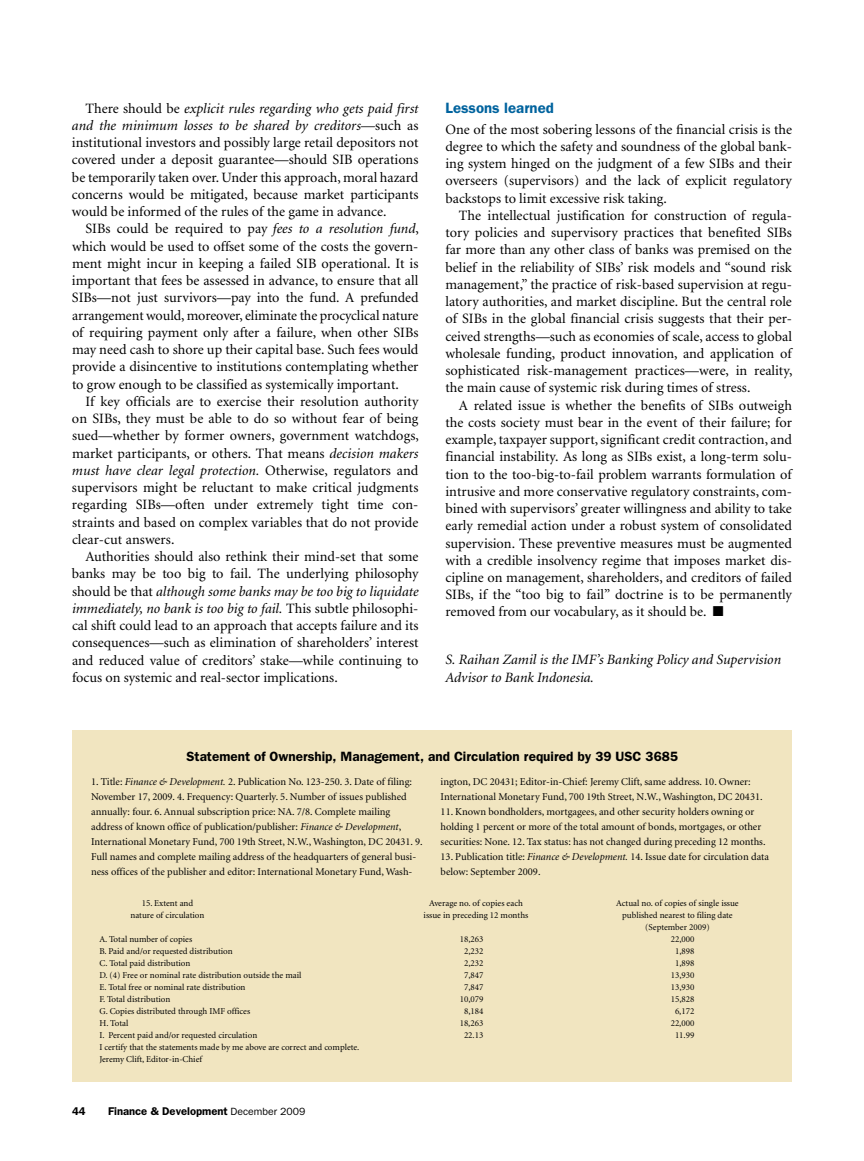
<style>
.page{position:relative;width:864px;height:1161px;background:#fff}
.page>*{position:absolute;margin:0;border:0;box-sizing:border-box;transform-origin:0 0}
.t1{font:600 15px "Franklin Gothic";color:#00639e}
.t2{font:14.25px/17.2px "Minion";color:#000;text-align:justify}
.t3{font:italic 14.25px/17.2px "Minion";color:#000}
.t4{font:600 13.5px "Franklin Gothic";color:#000}
.t5{font:600 11.25px "Franklin Gothic";color:#000}
.t6{font:10.5px/15px "Minion";color:#000}
.t7{font:9px/12px "Minion";color:#000;text-align:center}
.s1{font-style:italic}
.s2{font-weight:400;font-size:10.5px}
</style>
<div class="page">
<div style="left:72px;top:730px;width:719px;height:352px;background:#f1e5c0"></div>
<p class="t2" style="left:72px;top:100px;width:348px;text-indent:14px">There should be <span class="s1">explicit rules regarding who gets paid first and the minimum losses to be shared by creditors—</span>such as institutional investors and possibly large retail depositors not covered under a deposit guarantee—should SIB operations be temporarily taken over. Under this approach, moral hazard concerns would be mitigated, because market participants would be informed of the rules of the game in advance.</p>
<p class="t2" style="left:72px;top:221px;width:348px;text-indent:13px">SIBs could be required to pay <span class="s1">fees to a resolution fund</span>, which would be used to offset some of the costs the govern&shy;ment might incur in keeping a failed SIB operational. It is important that fees be assessed in advance, to ensure that all SIBs—not just survivors—pay into the fund. A prefunded arrangement would, moreover, eliminate the procyclical nature of requiring payment only after a failure, when other SIBs may need cash to shore up their capital base. Such fees would provide a disincentive to institutions contemplating whether to grow enough to be classified as systemically important.</p>
<p class="t2" style="left:72px;top:393px;width:348px;text-indent:14px">If key officials are to exercise their resolution authority on SIBs, they must be able to do so without fear of being sued—whether by former owners, government watchdogs, market participants, or others. That means <span class="s1">decision makers must have clear legal protection.</span> Otherwise, regulators and supervisors might be reluctant to make critical judgments regarding SIBs—often under extremely tight time con&shy;straints and based on complex variables that do not provide clear-cut answers.</p>
<p class="t2" style="left:72px;top:549px;width:348px;text-indent:14px">Authorities should also rethink their mind-set that some banks may be too big to fail. The underlying philosophy should be that <span class="s1">although some banks may be too big to liquidate immediately, no bank is too big to fail.</span> This subtle philosophi&shy;cal shift could lead to an approach that accepts failure and its consequences—such as elimination of shareholders’ interest and reduced value of creditors’ stake—while continuing to focus on systemic and real-sector implications.</p>
<p class="t1" style="left:446px;top:99px;width:110px">Lessons learned</p>
<p class="t2" style="left:445px;top:121px;width:348px">One of the most sobering lessons of the financial crisis is the degree to which the safety and soundness of the global bank&shy;ing system hinged on the judgment of a few SIBs and their overseers (supervisors) and the lack of explicit regulatory backstops to limit excessive risk taking.</p>
<p class="t2" style="left:445px;top:207px;width:348px;text-indent:13px">The intellectual justification for construction of regula&shy;tory policies and supervisory practices that benefited SIBs far more than any other class of banks was premised on the belief in the reliability of SIBs’ risk models and “sound risk management,” the practice of risk-based supervision at regu&shy;latory authorities, and market discipline. But the central role of SIBs in the global financial crisis suggests that their per&shy;ceived strengths—such as economies of scale, access to global wholesale funding, product innovation, and application of sophisticated risk-management practices—were, in reality, the main cause of systemic risk during times of stress.</p>
<p class="t2" style="left:445px;top:397px;width:348px;text-indent:13px">A related issue is whether the benefits of SIBs outweigh the costs society must bear in the event of their failure; for example, taxpayer support, significant credit contraction, and financial instability. As long as SIBs exist, a long-term solu&shy;tion to the too-big-to-fail problem warrants formulation of intrusive and more conservative regulatory constraints, com&shy;bined with supervisors’ greater willingness and ability to take early remedial action under a robust system of consolidated supervision. These preventive measures must be augmented with a credible insolvency regime that imposes market dis&shy;cipline on management, shareholders, and creditors of failed SIBs, if the “too big to fail” doctrine is to be permanently removed from our vocabulary, as it should be. ■</p>
<p class="t3" style="left:445px;top:652px;width:337px">S. Raihan Zamil is the IMF’s Banking Policy and Supervision<br>Advisor to Bank Indonesia.</p>
<p class="t4" style="left:186px;top:749px;width:493px">Statement of Ownership, Management, and Circulation required by 39 USC 3685</p>
<p class="t6" style="left:91px;top:775px;width:333px">1. Title: <span class="s1">Finance &amp; Development.</span> 2. Publication No. 123-250. 3. Date of filing:<br>November 17, 2009. 4. Frequency: Quarterly. 5. Number of issues published annually: four. 6. Annual subscription price: NA. 7/8. Complete mailing address of known office of publication/publisher: <span class="s1">Finance &amp; Development</span>, International Monetary Fund, 700 19th Street, N.W., Washington, DC 20431. 9.<br>Full names and complete mailing address of the headquarters of general busi&shy;ness offices of the publisher and editor: International Monetary Fund, Wash-</p>
<p class="t6" style="left:441px;top:775px;width:323px">ington, DC 20431; Editor-in-Chief: Jeremy Clift, same address. 10. Owner:<br>International Monetary Fund, 700 19th Street, N.W., Washington, DC 20431.</p>
<p class="t6" style="left:441px;top:805px;width:326px">11. Known bondholders, mortgagees, and other security holders owning or holding 1 percent or more of the total amount of bonds, mortgages, or other securities: None. 12. Tax status: has not changed during preceding 12 months.</p>
<p class="t6" style="left:441px;top:850px;width:330px">13. Publication title: <span class="s1">Finance &amp; Development.</span> 14. Issue date for circulation data below: September 2009.</p>
<p class="t7" style="left:142px;top:897px;width:53px">15. Extent and</p>
<p class="t7" style="left:429px;top:897px;width:95px">Average no. of copies each</p>
<p class="t7" style="left:616px;top:897px;width:124px">Actual no. of copies of single issue</p>
<p class="t7" style="left:130px;top:909px;width:76px">nature of circulation</p>
<p class="t7" style="left:424px;top:909px;width:106px">issue in preceding 12 months</p>
<p class="t7" style="left:622px;top:909px;width:112px">published nearest to filing date (September 2009)</p>
<p class="t7" style="left:99px;top:933px;width:94px">A. Total number of copies</p>
<p class="t7" style="left:460px;top:933px;width:25px">18,263</p>
<p class="t7" style="left:671px;top:933px;width:25px">22,000</p>
<p class="t7" style="left:99px;top:945px;width:135px">B. Paid and/or requested distribution</p>
<p class="t7" style="left:464px;top:945px;width:21px">2,232</p>
<p class="t7" style="left:675px;top:945px;width:21px">1,898</p>
<p class="t7" style="left:99px;top:957px;width:93px">C. Total paid distribution</p>
<p class="t7" style="left:464px;top:957px;width:21px">2,232</p>
<p class="t7" style="left:675px;top:957px;width:21px">1,898</p>
<p class="t7" style="left:99px;top:969px;width:203px">D. (4) Free or nominal rate distribution outside the mail</p>
<p class="t7" style="left:464px;top:969px;width:21px">7,847</p>
<p class="t7" style="left:671px;top:969px;width:25px">13,930</p>
<p class="t7" style="left:99px;top:981px;width:148px">E. Total free or nominal rate distribution</p>
<p class="t7" style="left:464px;top:981px;width:21px">7,847</p>
<p class="t7" style="left:671px;top:981px;width:25px">13,930</p>
<p class="t7" style="left:99px;top:993px;width:72px">F. Total distribution</p>
<p class="t7" style="left:460px;top:993px;width:25px">10,079</p>
<p class="t7" style="left:671px;top:993px;width:25px">15,828</p>
<p class="t7" style="left:99px;top:1005px;width:152px">G. Copies distributed through IMF offices</p>
<p class="t7" style="left:464px;top:1005px;width:21px">8,184</p>
<p class="t7" style="left:675px;top:1005px;width:21px">6,172</p>
<p class="t7" style="left:99px;top:1017px;width:30px">H. Total</p>
<p class="t7" style="left:460px;top:1017px;width:25px">18,263</p>
<p class="t7" style="left:671px;top:1017px;width:25px">22,000</p>
<p class="t7" style="left:99px;top:1029px;width:159px">I. Percent paid and/or requested circulation</p>
<p class="t7" style="left:464px;top:1029px;width:21px">22.13</p>
<p class="t7" style="left:675px;top:1029px;width:21px">11.99</p>
<p class="t7" style="left:99px;top:1041px;width:262px;text-align:left">I certify that the statements made by me above are correct and complete.<br>Jeremy Clift, Editor-in-Chief</p>
<p class="t5" style="left:72px;top:1105px;width:15px">44</p>
<p class="t5" style="left:108px;top:1105px;width:199px">Finance &amp; Development <span class="s2">December 2009</span></p>
</div>
